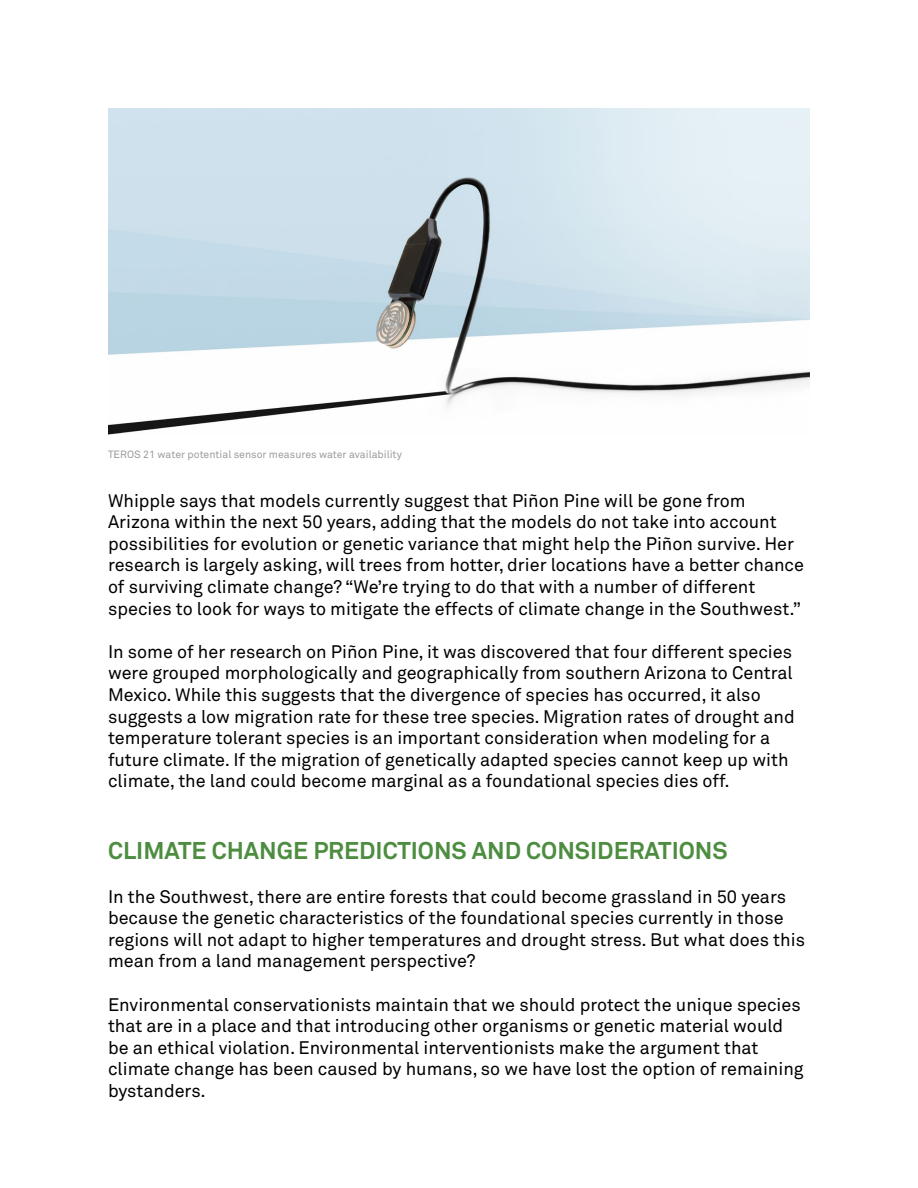
<style>
.page{position:relative;width:918px;height:1188px;background:#fff}
.page>*{position:absolute;margin:0;border:0;box-sizing:border-box;transform-origin:0 0}
.t1{font:700 24px "Akkurat";color:#4d8d40}
.t2{font:18px/21.6px "Akkurat Pro";color:#000}
.t3{font:10.5px "Akkurat Pro";color:#999c9e}
</style>
<div class="page">
<img style="left:108px;top:108px;width:702px;height:327px">
<p class="t3" style="left:108px;top:448px;width:295px">TEROS 21 water potential sensor measures water availability</p>
<p class="t2" style="left:108px;top:490px;width:698px">Whipple says that models currently suggest that Piñon Pine will be gone from Arizona within the next 50 years, adding that the models do not take into account possibilities for evolution or genetic variance that might help the Piñon survive. Her research is largely asking, will trees from hotter, drier locations have a better chance of surviving climate change? “We’re trying to do that with a number of different species to look for ways to mitigate the effects of climate change in the Southwest.”</p>
<p class="t2" style="left:108px;top:641px;width:688px">In some of her research on Piñon Pine, it was discovered that four different species were grouped morphologically and geographically from southern Arizona to Central Mexico. While this suggests that the divergence of species has occurred, it also suggests a low migration rate for these tree species. Migration rates of drought and temperature tolerant species is an important consideration when modeling for a future climate. If the migration of genetically adapted species cannot keep up with climate, the land could become marginal as a foundational species dies off.</p>
<h1 class="t1" style="left:108px;top:836px;width:621px">CLIMATE CHANGE PREDICTIONS AND CONSIDERATIONS</h1>
<p class="t2" style="left:108px;top:886px;width:699px">In the Southwest, there are entire forests that could become grassland in 50 years because the genetic characteristics of the foundational species currently in those regions will not adapt to higher temperatures and drought stress. But what does this mean from a land management perspective?</p>
<p class="t2" style="left:108px;top:994px;width:697px">Environmental conservationists maintain that we should protect the unique species that are in a place and that introducing other organisms or genetic material would be an ethical violation. Environmental interventionists make the argument that climate change has been caused by humans, so we have lost the option of remaining bystanders.</p>
</div>
